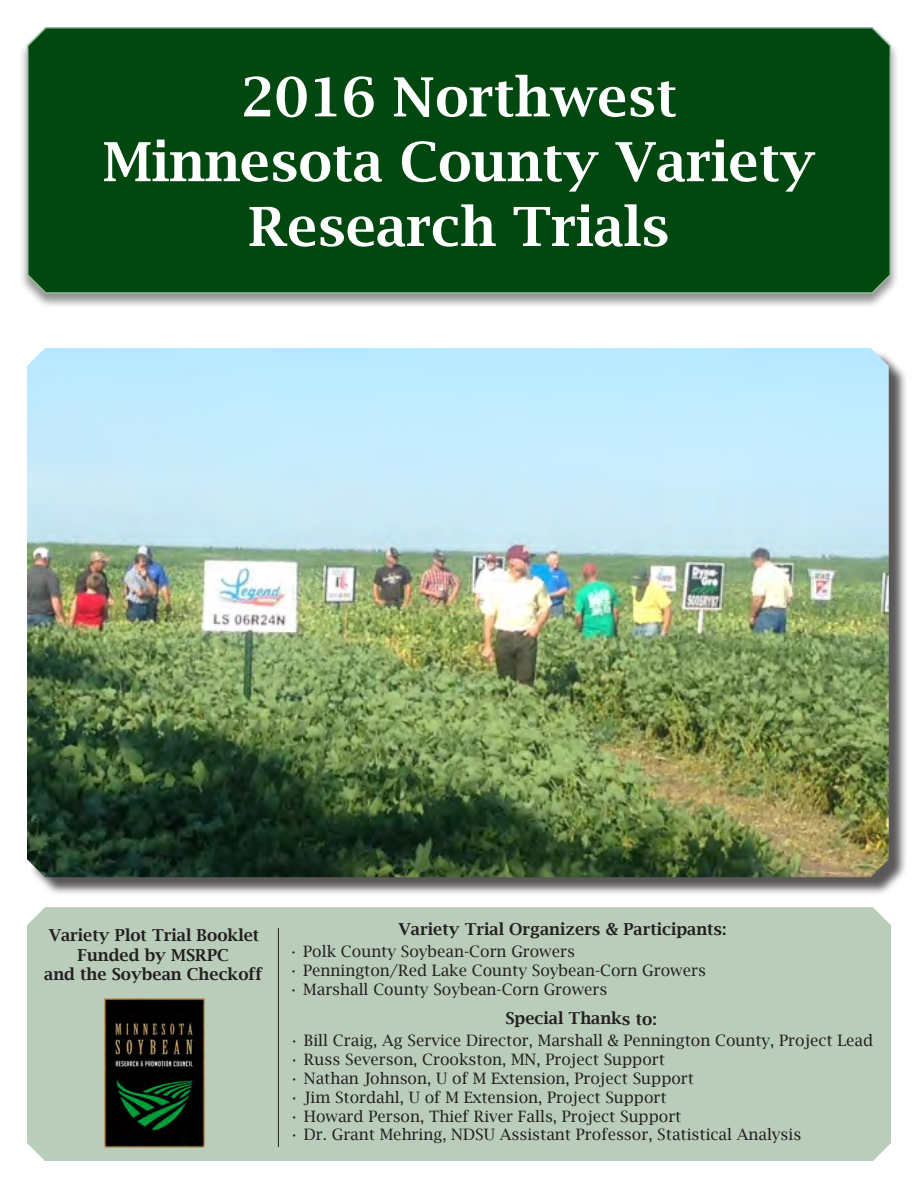
<style>
.page{position:relative;width:918px;height:1188px;background:#fff}
.page>*{position:absolute;margin:0;border:0;box-sizing:border-box;transform-origin:0 0}
.t1{font:600 54px/64.8px "Lucida Bright";color:#fff;text-align:center}
.t2{font:600 16.5px/19.8px "Lucida Bright";color:#231f20;text-align:center}
.t3{font:15.75px "Lucida Bright";color:#231f20}
</style>
<div class="page">
<div style="left:19px;top:26px;width:880px;height:282px;background:#231f20;opacity:.5"></div>
<div style="left:26px;top:26px;width:866px;height:269px;background:#004710"></div>
<div style="left:27px;top:907px;width:864px;height:254px;background:#b9cdba"></div>
<img style="left:104px;top:998px;width:100px;height:149px">
<hr style="left:278px;top:928px;width:1px;height:219px;background:#231f20">
<div style="left:29px;top:350px;width:878px;height:546px;background:#231f20;opacity:.75"></div>
<img style="left:27px;top:348px;width:862px;height:529px">
<p class="t1" style="left:103px;top:64px;width:714px">2016 Northwest<br>Minnesota County Variety<br>Research Trials</p>
<p class="t2" style="left:49px;top:925px;width:212px">Variety Plot Trial Booklet<br>Funded by MSRPC</p>
<p class="t2" style="left:44px;top:965px;width:220px">and the Soybean Checkoff</p>
<p class="t2" style="left:399px;top:919px;width:330px">Variety Trial Organizers &amp; Participants:</p>
<p class="t3" style="left:289px;top:942px;width:288px">• Polk County Soybean-Corn Growers</p>
<p class="t3" style="left:289px;top:961px;width:419px">• Pennington/Red Lake County Soybean-Corn Growers</p>
<p class="t3" style="left:289px;top:980px;width:320px">• Marshall County Soybean-Corn Growers</p>
<p class="t2" style="left:505px;top:1008px;width:153px">Special Thanks to:</p>
<p class="t3" style="left:290px;top:1031px;width:585px">• Bill Craig, Ag Service Director, Marshall &amp; Pennington County, Project Lead</p>
<p class="t3" style="left:290px;top:1050px;width:377px">• Russ Severson, Crookston, MN, Project Support</p>
<p class="t3" style="left:290px;top:1069px;width:406px">• Nathan Johnson, U of M Extension, Project Support</p>
<p class="t3" style="left:290px;top:1088px;width:379px">• Jim Stordahl, U of M Extension, Project Support</p>
<p class="t3" style="left:290px;top:1107px;width:393px">• Howard Person, Thief River Falls, Project Support</p>
<p class="t3" style="left:290px;top:1126px;width:513px">• Dr. Grant Mehring, NDSU Assistant Professor, Statistical Analysis</p>
</div>
